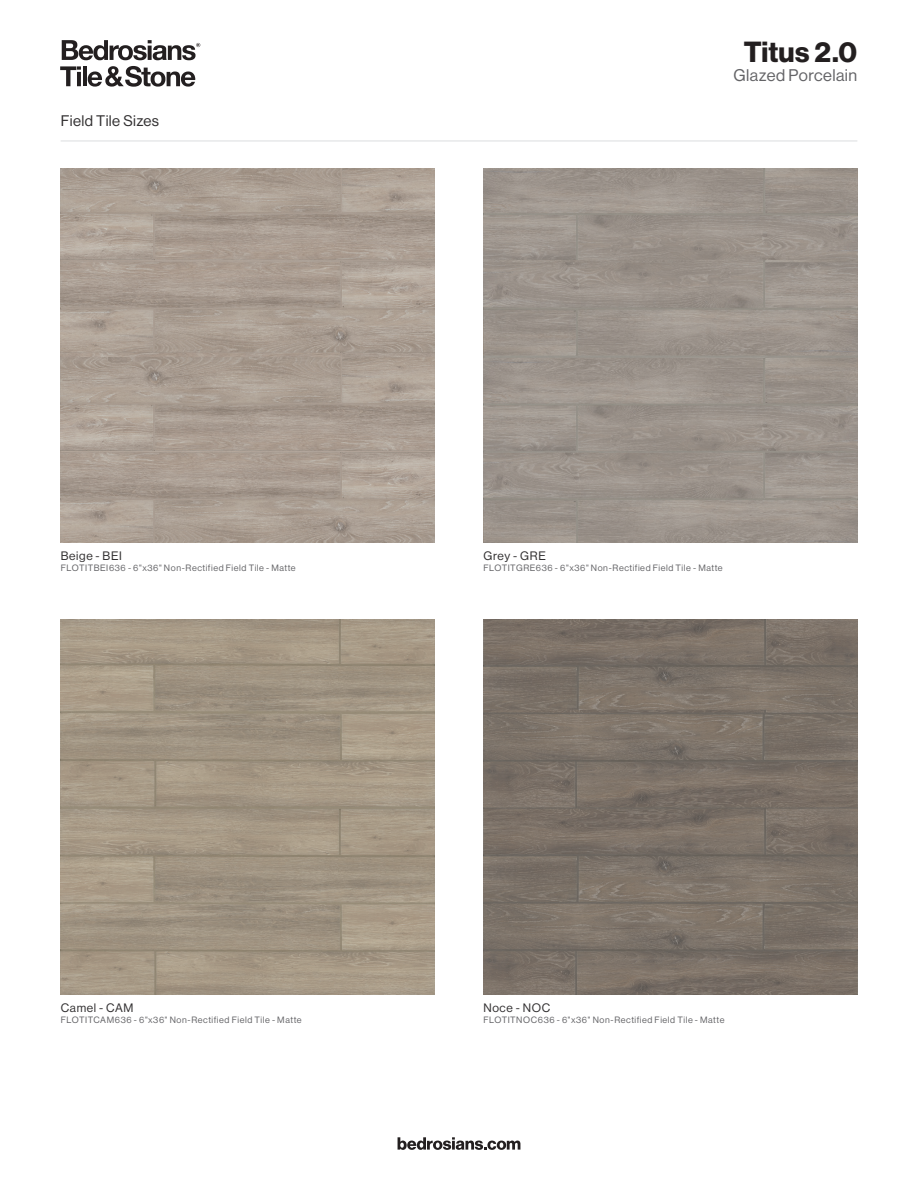
<style>
.page{position:relative;width:918px;height:1188px;background:#fff}
.page>*{position:absolute;margin:0;border:0;box-sizing:border-box;transform-origin:0 0}
.t1{font:28.5px "N Haas Grotesk DS Std 75 Bd";letter-spacing:.005em;color:#231f20}
.t2{font:16.5px "N Haas Grotesk DS Std 55 Rg";letter-spacing:.025em;color:#636366}
.J-Color_Name{font:15px "N Haas Grotesk DS Std 55 Rg";letter-spacing:.025em;color:#312f30}
.J-Item_Codes{font:12px "N Haas Grotesk DS Std 55 Rg";letter-spacing:.055em;color:#312f30}
.J-Item_Codes-2{font:9px "N Haas Grotesk DS Std 55 Rg";letter-spacing:.06em;color:#636366}
</style>
<div class="page">
<img style="left:61px;top:168px;width:374px;height:375px">
<img style="left:483px;top:168px;width:374px;height:375px">
<img style="left:483px;top:620px;width:374px;height:374px">
<img style="left:61px;top:620px;width:374px;height:374px">
<svg style="left:398px;top:1137px;width:122px;height:13px"></svg>
<svg style="left:61px;top:66px;width:20px;height:20px"></svg>
<hr style="left:83px;top:66px;width:4px;height:20px;background:#231f20">
<svg style="left:88px;top:66px;width:107px;height:21px"></svg>
<svg style="left:62px;top:40px;width:138px;height:20px"></svg>
<hr style="left:61px;top:141px;width:796px;height:1px;background:#dcdddf">
<p class="J-Color_Name" style="left:61px;top:112px;width:100px">Field Tile Sizes</p>
<p class="J-Item_Codes" style="left:61px;top:549px;width:63px">Beige - BEI</p>
<p class="J-Item_Codes-2" style="left:61px;top:563px;width:237px">FLOTITBEI636 - 6"x36" Non-Rectified Field Tile - Matte</p>
<p class="J-Item_Codes" style="left:61px;top:1001px;width:74px">Camel - CAM</p>
<p class="J-Item_Codes-2" style="left:61px;top:1014px;width:242px">FLOTITCAM636 - 6"x36" Non-Rectified Field Tile - Matte</p>
<p class="t1" style="left:744px;top:35px;width:115px">Titus 2.0</p>
<p class="t2" style="left:733px;top:66px;width:125px">Glazed Porcelain</p>
<p class="J-Item_Codes" style="left:483px;top:549px;width:64px">Grey - GRE</p>
<p class="J-Item_Codes-2" style="left:483px;top:563px;width:241px">FLOTITGRE636 - 6"x36" Non-Rectified Field Tile - Matte</p>
<p class="J-Item_Codes" style="left:483px;top:1001px;width:69px">Noce - NOC</p>
<p class="J-Item_Codes-2" style="left:483px;top:1014px;width:243px">FLOTITNOC636 - 6"x36" Non-Rectified Field Tile - Matte</p>
</div>
